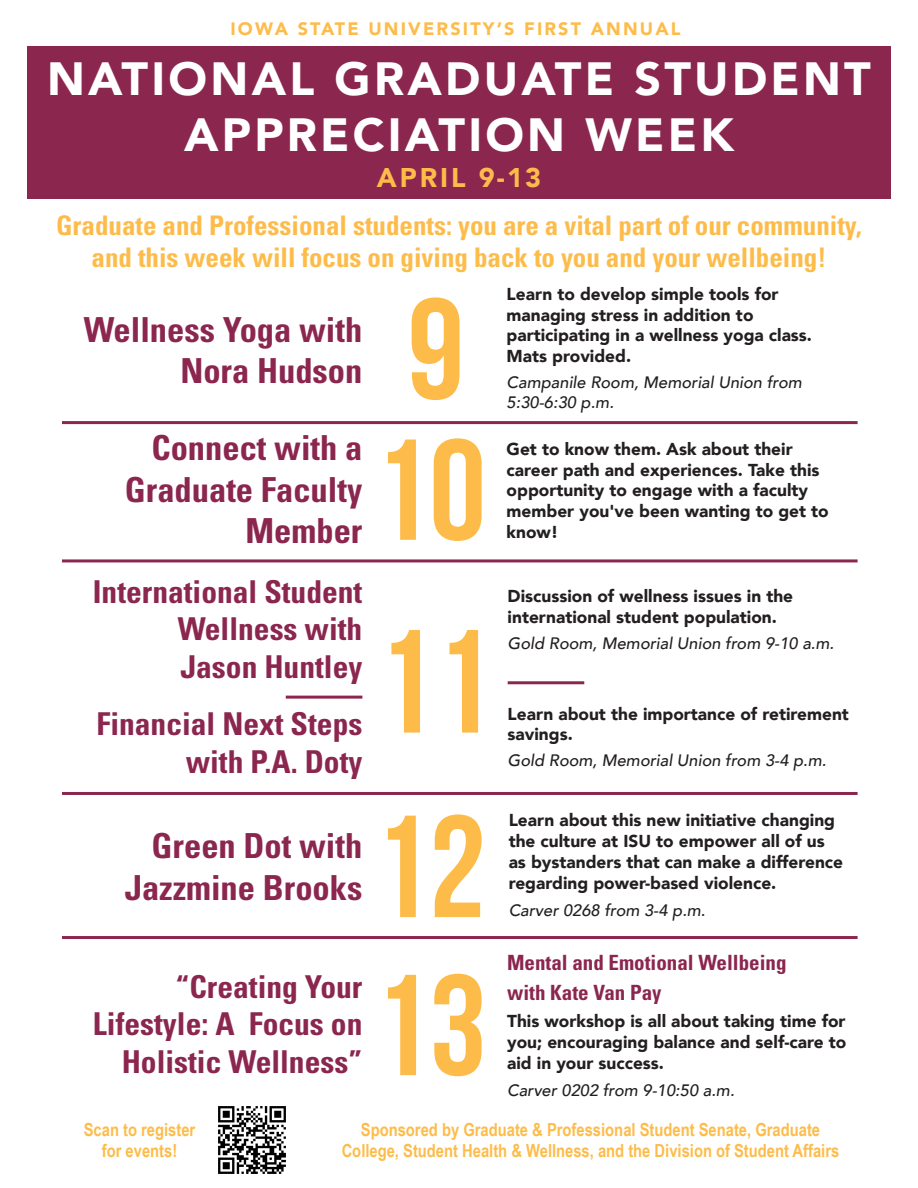
<style>
.page{position:relative;width:918px;height:1188px;background:#fff}
.page>*{position:absolute;margin:0;border:0;box-sizing:border-box;transform-origin:0 0}
.t1{font:900 46.5px "Avenir";letter-spacing:.07em;color:#fff}
.t2{font:700 condensed 34.5px/41.4px "Univers LT Std";color:#8b264f;text-align:right}
.t3{font:700 condensed 31.5px/37.8px "Univers LT Std";color:#8b264f;text-align:right}
.t4{font:700 condensed 27px/32.4px "Univers LT Std";color:#fdbc4a;text-align:center}
.t5{font:900 27px "Avenir";letter-spacing:.11em;color:#fdbc4a}
.t6{font:700 condensed 21px "Univers LT Std";color:#8b264f}
.t7{font:700 18px/21.6px "Arial Narrow";color:#fdbc4a;text-align:center}
.t8{font:900 18px "Avenir";letter-spacing:.12em;color:#fdbc4a}
.t9{font:900 17.25px/20.7px "Avenir";color:#231f20}
.t10{font:italic 500 16.5px "Avenir";color:#231f20}
</style>
<div class="page">
<svg style="left:412px;top:297px;width:48px;height:103px"></svg>
<svg style="left:388px;top:438px;width:94px;height:103px"></svg>
<svg style="left:391px;top:630px;width:87px;height:103px"></svg>
<svg style="left:388px;top:814px;width:94px;height:103px"></svg>
<svg style="left:388px;top:974px;width:94px;height:102px"></svg>
<hr style="left:62px;top:421px;width:796px;height:3px;background:#8b264f">
<hr style="left:62px;top:559px;width:796px;height:3px;background:#8b264f">
<hr style="left:62px;top:792px;width:796px;height:3px;background:#8b264f">
<hr style="left:62px;top:936px;width:796px;height:3px;background:#8b264f">
<hr style="left:286px;top:696px;width:76px;height:3px;background:#8b264f">
<hr style="left:508px;top:681px;width:76px;height:3px;background:#8b264f">
<div style="left:27px;top:46px;width:864px;height:152px;background:#8b264f"></div>
<img style="left:218px;top:1106px;width:68px;height:68px">
<p class="t8" style="left:230px;top:13px;width:452px">IOWA STATE UNIVERSITY’S FIRST ANNUAL</p>
<p class="t1" style="left:47px;top:39px;width:825px">NATIONAL GRADUATE STUDENT</p>
<p class="t1" style="left:184px;top:95px;width:551px">APPRECIATION WEEK</p>
<p class="t5" style="left:377px;top:154px;width:166px">APRIL 9-13</p>
<p class="t4" style="left:56px;top:209px;width:807px">Graduate and Professional students: you are a vital part of our community, and this week will focus on giving back to you and your wellbeing!</p>
<p class="t2" style="left:84px;top:309px;width:280px">Wellness Yoga with<br>Nora Hudson</p>
<p class="t2" style="left:125px;top:427px;width:239px">Connect with a<br>Graduate Faculty<br>Member</p>
<p class="t3" style="left:93px;top:572px;width:271px">International Student<br>Wellness with</p>
<p class="t3" style="left:180px;top:648px;width:183px">Jason Huntley</p>
<p class="t3" style="left:96px;top:705px;width:268px">Financial Next Steps with P.A. Doty</p>
<p class="t2" style="left:125px;top:825px;width:239px">Green Dot with<br>Jazzmine Brooks</p>
<p class="t3" style="left:93px;top:967px;width:271px">“Creating Your<br>Lifestyle: A Focus on<br>Holistic Wellness”</p>
<p class="t9" style="left:507px;top:283px;width:307px">Learn to develop simple tools for managing stress in addition to participating in a wellness yoga class.<br>Mats provided.</p>
<p class="t10" style="left:507px;top:373px;width:297px">Campanile Room, Memorial Union from</p>
<p class="t10" style="left:507px;top:393px;width:109px">5:30-6:30 p.m.</p>
<p class="t9" style="left:507px;top:438px;width:324px">Get to know them. Ask about their career path and experiences. Take this opportunity to engage with a faculty member you've been wanting to get to know!</p>
<p class="t9" style="left:508px;top:585px;width:287px">Discussion of wellness issues in the international student population.</p>
<p class="t10" style="left:508px;top:634px;width:328px">Gold Room, Memorial Union from 9-10 a.m.</p>
<p class="t9" style="left:508px;top:703px;width:343px">Learn about the importance of retirement savings.</p>
<p class="t10" style="left:508px;top:751px;width:320px">Gold Room, Memorial Union from 3-4 p.m.</p>
<p class="t9" style="left:509px;top:810px;width:336px">Learn about this new initiative changing the culture at ISU to empower all of us as bystanders that can make a difference regarding power-based violence.</p>
<p class="t10" style="left:509px;top:900px;width:198px">Carver 0268 from 3-4 p.m.</p>
<p class="t6" style="left:507px;top:949px;width:281px">Mental and Emotional Wellbeing</p>
<p class="t6" style="left:507px;top:980px;width:156px">with Kate Van Pay</p>
<p class="t9" style="left:507px;top:1010px;width:341px;text-align:justify">This workshop is all about taking time for you; encouraging balance and self-care to aid in your success.</p>
<p class="t10" style="left:507px;top:1080px;width:229px">Carver 0202 from 9-10:50 a.m.</p>
<p class="t7" style="left:84px;top:1118px;width:113px">Scan to register</p>
<p class="t7" style="left:102px;top:1139px;width:77px">for events!</p>
<p class="t7" style="left:342px;top:1118px;width:499px">Sponsored by Graduate &amp; Professional Student Senate, Graduate<br>College, Student Health &amp; Wellness, and the Division of Student Affairs</p>
</div>
